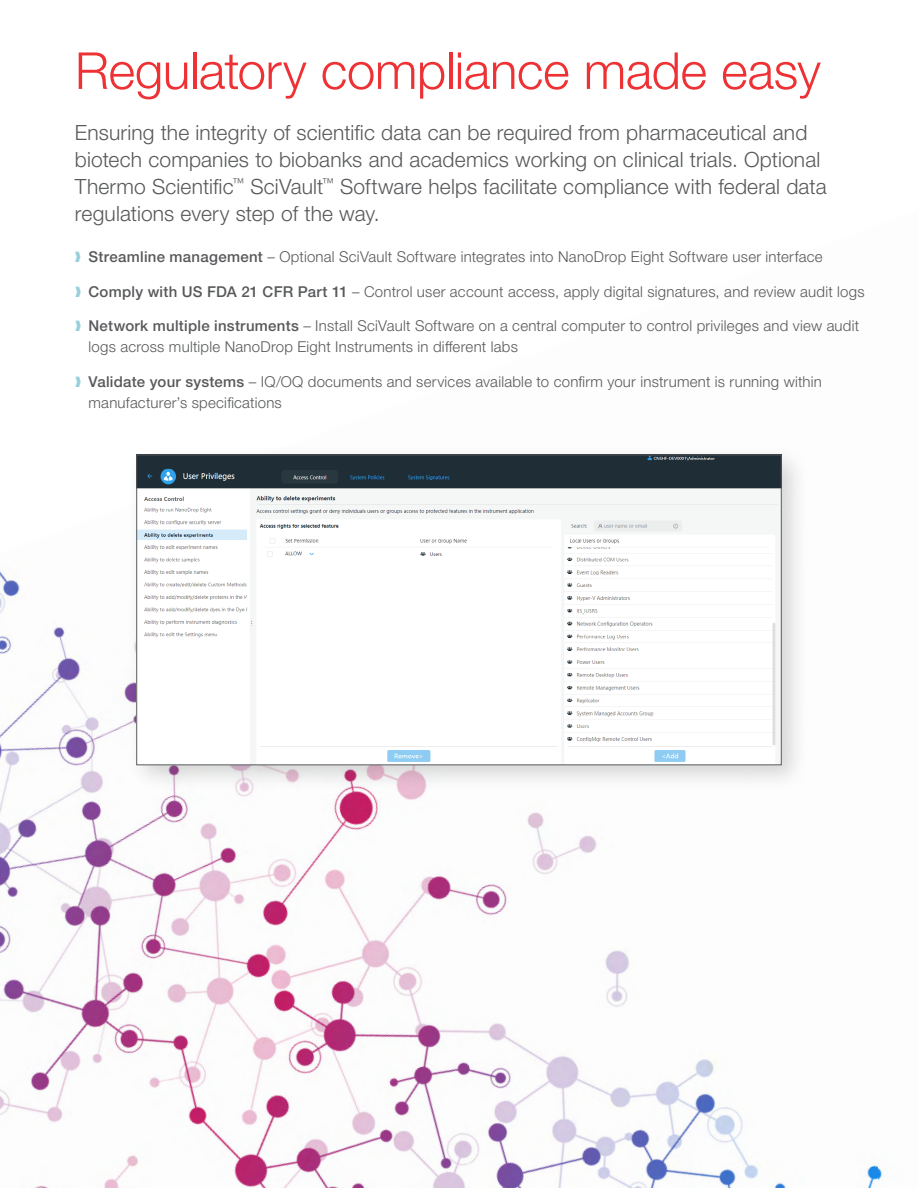
<style>
.page{position:relative;width:918px;height:1188px;background:#fff}
.page>*{position:absolute;margin:0;border:0;box-sizing:border-box;transform-origin:0 0}
.t1{font:300 51px "Helvetica Neue LTW1 G";letter-spacing:-.01em;color:#ee3134}
.t2{font:300 21px/27px "Helvetica Neue LTW1 G";letter-spacing:.01em;color:#58595b}
.t3{font:300 15px/21px "Helvetica Neue LTW1 G";letter-spacing:.015em;color:#58595b}
.s1{color:#97d0db}
.s2{font-weight:500}
</style>
<div class="page">
<img style="left:0;top:570px;width:879px;height:618px">
<div style="left:127px;top:445px;width:682px;height:348px;background:#58595b;opacity:.25"></div>
<img style="left:139px;top:457px;width:640px;height:306px">
<h1 class="t1" style="left:75px;top:40px;width:747px">Regulatory compliance made easy</h1>
<p class="t2" style="left:75px;top:119px;width:753px">Ensuring the integrity of scientific data can be required from pharmaceutical and biotech companies to biobanks and academics working on clinical trials. Optional Thermo Scientific<sup>™</sup> SciVault<sup>™</sup> Software helps facilitate compliance with federal data regulations every step of the way.</p>
<p class="t3" style="left:75px;top:246px;width:749px"><span class="s1">❱</span> <span class="s2">Streamline management</span> – Optional SciVault Software integrates into NanoDrop Eight Software user interface</p>
<p class="t3" style="left:75px;top:281px;width:791px"><span class="s1">❱</span> <span class="s2">Comply with US FDA 21 CFR Part 11</span> – Control user account access, apply digital signatures, and review audit logs</p>
<p class="t3" style="left:89px;top:315px;width:772px;text-indent:-13px"><span class="s1">❱</span> <span class="s2">Network multiple instruments</span> – Install SciVault Software on a central computer to control privileges and view audit logs across multiple NanoDrop Eight Instruments in different labs</p>
<p class="t3" style="left:89px;top:371px;width:735px;text-indent:-14px"><span class="s1">❱</span> <span class="s2">Validate your systems</span> – IQ/OQ documents and services available to confirm your instrument is running within manufacturer’s specifications</p>
</div>
